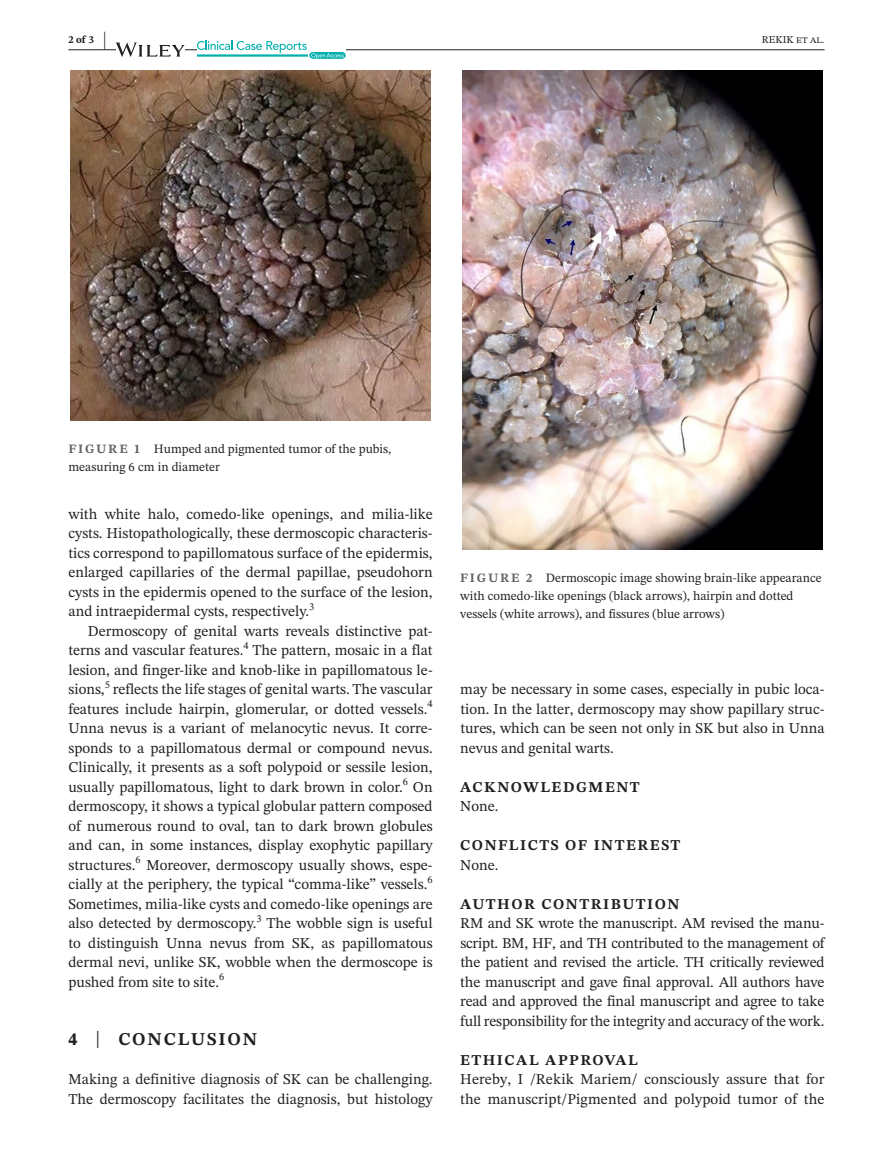
<style>
.page{position:relative;width:893px;height:1174px;background:#fff}
.page>*{position:absolute;margin:0;border:0;box-sizing:border-box;transform-origin:0 0}
.t1{font:700 18px "STIX Two Text";letter-spacing:.1em;color:#231f20}
.t2{font:15px/19.5px "STIX Two Text";color:#231f20;text-align:justify}
.t3{font:700 15px "STIX Two Text";letter-spacing:.1em;color:#231f20}
.t4{font:12.75px/18px "STIX Two Text";color:#231f20}
.t5{font:10.5px "STIX Two Text";color:#231f20}
.t6{font:700 10.5px "STIX Two Text";color:#231f20}
.s1{font-size:21px}
.s2{font-weight:700;color:#636366}
.s3{font-weight:400;font-size:23.7px}
</style>
<div class="page">
<hr style="left:68px;top:49px;width:756px;height:1px;background:#231f20">
<svg style="left:116px;top:43px;width:69px;height:14px"></svg>
<svg style="left:197px;top:41px;width:149px;height:18px"></svg>
<img style="left:71px;top:70px;width:359px;height:351px">
<img style="left:463px;top:70px;width:359px;height:479px">
<p class="t6" style="left:68px;top:32px;width:39px">2 of 3 <span class="s1">|</span></p>
<p class="t5" style="left:762px;top:32px;width:64px">REKIK et al.</p>
<p class="t4" style="left:68px;top:440px;width:324px"><span class="s2">FIGURE 1</span> Humped and pigmented tumor of the pubis, measuring 6 cm in diameter</p>
<p class="t2" style="left:68px;top:504px;width:366px">with white halo, comedo-like openings, and milia-like cysts. Histopathologically, these dermoscopic characteris&shy;tics correspond to papillomatous surface of the epidermis, enlarged capillaries of the dermal papillae, pseudohorn cysts in the epidermis opened to the surface of the lesion, and intraepidermal cysts, respectively.</p>
<p class="t5" style="left:309px;top:598px;width:7px">3</p>
<p class="t2" style="left:68px;top:621px;width:366px;text-indent:19px">Dermoscopy of genital warts reveals distinctive pat&shy;terns and vascular features.</p>
<p class="t5" style="left:243px;top:637px;width:7px">4</p>
<p class="t2" style="left:68px;top:640px;width:366px;text-indent:184px">The pattern, mosaic in a flat lesion, and finger-like and knob-like in papillomatous le&shy;sions,</p>
<p class="t5" style="left:105px;top:676px;width:7px">5</p>
<p class="t2" style="left:68px;top:679px;width:366px;text-indent:44px">reflects the life stages of genital warts. The vascular features include hairpin, glomerular, or dotted vessels.</p>
<p class="t5" style="left:427px;top:696px;width:7px">4</p>
<p class="t2" style="left:68px;top:718px;width:366px">Unna nevus is a variant of melanocytic nevus. It corre&shy;sponds to a papillomatous dermal or compound nevus.<br>Clinically, it presents as a soft polypoid or sessile lesion, usually papillomatous, light to dark brown in color.</p>
<p class="t5" style="left:403px;top:774px;width:7px">6</p>
<p class="t2" style="left:68px;top:777px;width:366px;text-indent:344px">On dermoscopy, it shows a typical globular pattern composed of numerous round to oval, tan to dark brown globules and can, in some instances, display exophytic papillary structures.</p>
<p class="t5" style="left:135px;top:852px;width:7px">6</p>
<p class="t2" style="left:68px;top:855px;width:366px;text-indent:78px">Moreover, dermoscopy usually shows, espe&shy;cially at the periphery, the typical “comma-like” vessels.</p>
<p class="t5" style="left:427px;top:871px;width:7px">6</p>
<p class="t2" style="left:68px;top:894px;width:366px">Sometimes, milia-like cysts and comedo-like openings are also detected by dermoscopy.</p>
<p class="t5" style="left:257px;top:910px;width:7px">3</p>
<p class="t2" style="left:68px;top:913px;width:366px;text-indent:198px">The wobble sign is useful to distinguish Unna nevus from SK, as papillomatous dermal nevi, unlike SK, wobble when the dermoscope is pushed from site to site.</p>
<p class="t5" style="left:219px;top:969px;width:7px">6</p>
<p class="t1" style="left:68px;top:1026px;width:190px">4 <span class="s3">|</span> CONCLUSION</p>
<p class="t2" style="left:68px;top:1069px;width:366px">Making a definitive diagnosis of SK can be challenging.<br>The dermoscopy facilitates the diagnosis, but histology</p>
<p class="t4" style="left:460px;top:568px;width:363px"><span class="s2">FIGURE 2</span> Dermoscopic image showing brain-like appearance with comedo-like openings (black arrows), hairpin and dotted vessels (white arrows), and fissures (blue arrows)</p>
<p class="t2" style="left:460px;top:679px;width:366px">may be necessary in some cases, especially in pubic loca&shy;tion. In the latter, dermoscopy may show papillary struc&shy;tures, which can be seen not only in SK but also in Unna nevus and genital warts.</p>
<p class="t3" style="left:460px;top:776px;width:181px">ACKNOWLEDGMENT</p>
<p class="t2" style="left:460px;top:796px;width:40px">None.</p>
<p class="t3" style="left:460px;top:834px;width:222px">CONFLICTS OF INTEREST</p>
<p class="t2" style="left:460px;top:855px;width:40px">None.</p>
<p class="t3" style="left:460px;top:893px;width:221px">AUTHOR CONTRIBUTION</p>
<p class="t2" style="left:460px;top:913px;width:366px">RM and SK wrote the manuscript. AM revised the manu&shy;script. BM, HF, and TH contributed to the management of the patient and revised the article. TH critically reviewed the manuscript and gave final approval. All authors have read and approved the final manuscript and agree to take full responsibility for the integrity and accuracy of the work.</p>
<p class="t3" style="left:460px;top:1049px;width:179px">ETHICAL APPROVAL</p>
<p class="t2" style="left:460px;top:1069px;width:366px">Hereby, I /Rekik Mariem/ consciously assure that for the manuscript/Pigmented and polypoid tumor of the</p>
</div>
